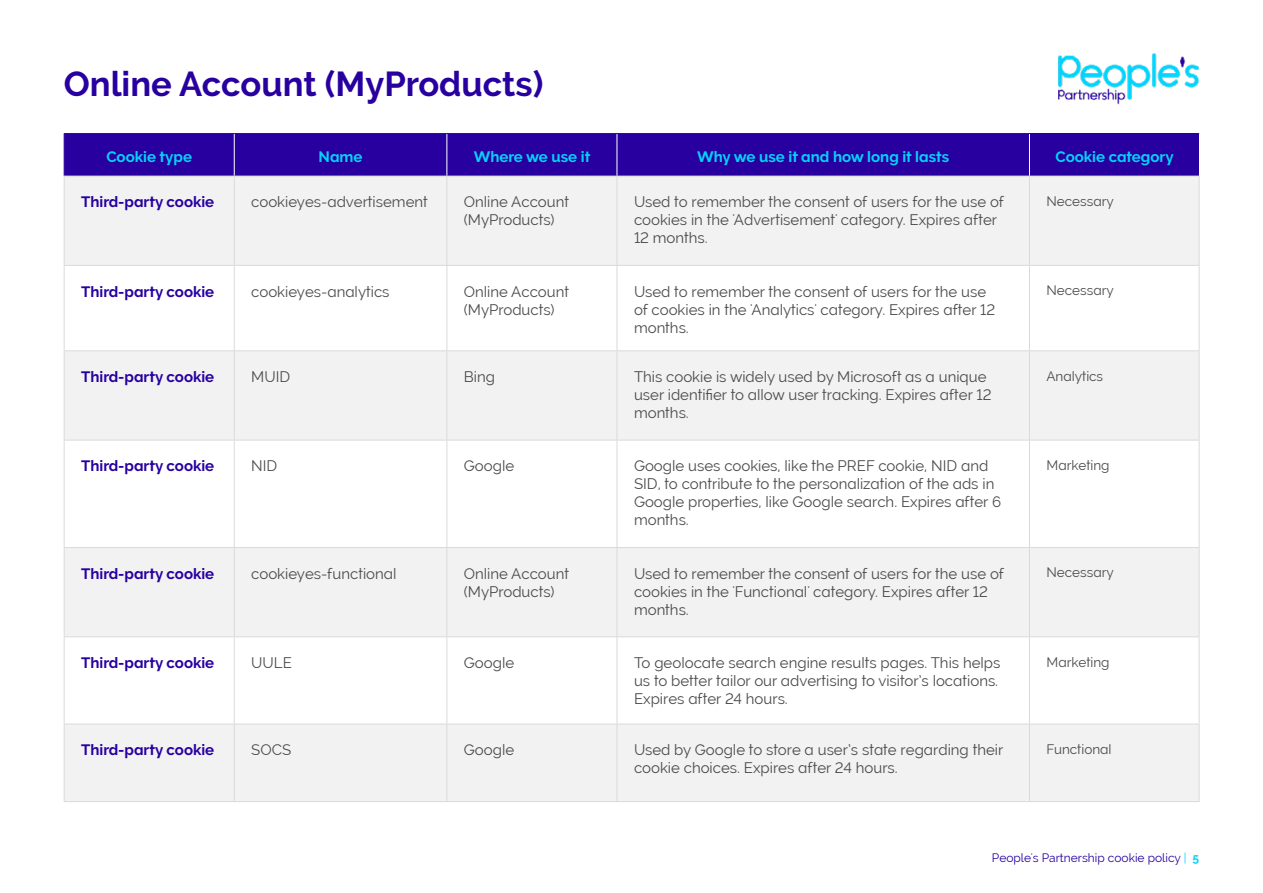
<style>
.page{position:relative;width:1263px;height:893px;background:#fff}
.page>*{position:absolute;margin:0;border:0;box-sizing:border-box;transform-origin:0 0}
.t1{font:700 34.5px "Raleway";color:#2800a0}
.t2{font:15px/18px "Raleway";color:#4a4a49}
.t3{font:700 15px "Raleway";color:#2800a0}
.t4{font:700 15px "Raleway";color:#05d2fa}
.t5{font:13.5px "Raleway";color:#4a4a49}
.t6{font:12px "Raleway";color:#2800a0}
.s1{color:#05d2fa}
.s2{font-weight:700;color:#05d2fa}
</style>
<div class="page">
<img style="left:1058px;top:53px;width:141px;height:52px">
<div style="left:65px;top:134px;width:964px;height:42px;background:#2800a0"></div>
<div style="left:1029px;top:134px;width:170px;height:42px;background:#2800a0"></div>
<div style="left:65px;top:177px;width:1134px;height:624px;background:#f2f2f2"></div>
<svg style="left:65px;top:266px;width:1134px;height:458px"></svg>
<hr style="left:234px;top:134px;width:1px;height:42px;background:#fff">
<hr style="left:446px;top:134px;width:1px;height:42px;background:#fff">
<hr style="left:617px;top:134px;width:1px;height:42px;background:#fff">
<hr style="left:64px;top:134px;width:1px;height:42px;background:#2800a0">
<hr style="left:64px;top:133px;width:170px;height:1px;background:#2800a0">
<hr style="left:234px;top:133px;width:213px;height:1px;background:#2800a0">
<hr style="left:447px;top:133px;width:170px;height:1px;background:#2800a0">
<hr style="left:617px;top:133px;width:412px;height:1px;background:#2800a0">
<hr style="left:64px;top:176px;width:1px;height:89px;background:#dadada">
<hr style="left:1029px;top:176px;width:170px;height:1px;background:#dadada">
<hr style="left:234px;top:176px;width:1px;height:89px;background:#dadada">
<hr style="left:446px;top:176px;width:1px;height:89px;background:#dadada">
<hr style="left:617px;top:176px;width:1px;height:89px;background:#dadada">
<hr style="left:1029px;top:176px;width:1px;height:89px;background:#dadada">
<hr style="left:1199px;top:176px;width:1px;height:89px;background:#dadada">
<hr style="left:64px;top:266px;width:1px;height:84px;background:#dadada">
<hr style="left:64px;top:265px;width:170px;height:1px;background:#dadada">
<hr style="left:234px;top:265px;width:213px;height:1px;background:#dadada">
<hr style="left:447px;top:265px;width:170px;height:1px;background:#dadada">
<hr style="left:617px;top:265px;width:412px;height:1px;background:#dadada">
<hr style="left:234px;top:266px;width:1px;height:84px;background:#dadada">
<hr style="left:446px;top:266px;width:1px;height:84px;background:#dadada">
<hr style="left:617px;top:266px;width:1px;height:84px;background:#dadada">
<hr style="left:1029px;top:351px;width:1px;height:89px;background:#dadada">
<hr style="left:1199px;top:351px;width:1px;height:89px;background:#dadada">
<hr style="left:1029px;top:265px;width:170px;height:1px;background:#dadada">
<hr style="left:1029px;top:266px;width:1px;height:84px;background:#dadada">
<hr style="left:1199px;top:266px;width:1px;height:84px;background:#dadada">
<hr style="left:1029px;top:350px;width:170px;height:1px;background:#dadada">
<hr style="left:1029px;top:134px;width:1px;height:42px;background:#fff">
<hr style="left:1029px;top:133px;width:170px;height:1px;background:#2800a0">
<hr style="left:64px;top:176px;width:170px;height:1px;background:#dadada">
<hr style="left:234px;top:176px;width:213px;height:1px;background:#dadada">
<hr style="left:447px;top:176px;width:170px;height:1px;background:#dadada">
<hr style="left:617px;top:176px;width:412px;height:1px;background:#dadada">
<hr style="left:64px;top:351px;width:1px;height:89px;background:#dadada">
<hr style="left:64px;top:350px;width:170px;height:1px;background:#dadada">
<hr style="left:234px;top:350px;width:213px;height:1px;background:#dadada">
<hr style="left:447px;top:350px;width:170px;height:1px;background:#dadada">
<hr style="left:617px;top:350px;width:412px;height:1px;background:#dadada">
<hr style="left:234px;top:351px;width:1px;height:89px;background:#dadada">
<hr style="left:446px;top:351px;width:1px;height:89px;background:#dadada">
<hr style="left:617px;top:351px;width:1px;height:89px;background:#dadada">
<hr style="left:234px;top:440px;width:213px;height:1px;background:#dadada">
<hr style="left:447px;top:440px;width:170px;height:1px;background:#dadada">
<hr style="left:446px;top:440px;width:1px;height:107px;background:#dadada">
<hr style="left:617px;top:440px;width:412px;height:1px;background:#dadada">
<hr style="left:617px;top:440px;width:1px;height:107px;background:#dadada">
<hr style="left:1029px;top:440px;width:170px;height:1px;background:#dadada">
<hr style="left:1029px;top:440px;width:1px;height:107px;background:#dadada">
<hr style="left:1199px;top:440px;width:1px;height:107px;background:#dadada">
<hr style="left:64px;top:440px;width:170px;height:1px;background:#dadada">
<hr style="left:64px;top:440px;width:1px;height:107px;background:#dadada">
<hr style="left:234px;top:440px;width:1px;height:107px;background:#dadada">
<hr style="left:234px;top:547px;width:213px;height:1px;background:#dadada">
<hr style="left:447px;top:547px;width:170px;height:1px;background:#dadada">
<hr style="left:446px;top:548px;width:1px;height:88px;background:#dadada">
<hr style="left:617px;top:547px;width:412px;height:1px;background:#dadada">
<hr style="left:617px;top:548px;width:1px;height:88px;background:#dadada">
<hr style="left:1029px;top:547px;width:170px;height:1px;background:#dadada">
<hr style="left:1029px;top:548px;width:1px;height:88px;background:#dadada">
<hr style="left:1199px;top:548px;width:1px;height:88px;background:#dadada">
<hr style="left:64px;top:547px;width:170px;height:1px;background:#dadada">
<hr style="left:64px;top:548px;width:1px;height:88px;background:#dadada">
<hr style="left:234px;top:548px;width:1px;height:88px;background:#dadada">
<hr style="left:234px;top:636px;width:213px;height:1px;background:#dadada">
<hr style="left:447px;top:636px;width:170px;height:1px;background:#dadada">
<hr style="left:446px;top:637px;width:1px;height:87px;background:#dadada">
<hr style="left:617px;top:636px;width:412px;height:1px;background:#dadada">
<hr style="left:617px;top:637px;width:1px;height:87px;background:#dadada">
<hr style="left:1029px;top:636px;width:170px;height:1px;background:#dadada">
<hr style="left:1029px;top:637px;width:1px;height:87px;background:#dadada">
<hr style="left:1199px;top:637px;width:1px;height:87px;background:#dadada">
<hr style="left:64px;top:636px;width:170px;height:1px;background:#dadada">
<hr style="left:64px;top:637px;width:1px;height:87px;background:#dadada">
<hr style="left:234px;top:637px;width:1px;height:87px;background:#dadada">
<hr style="left:234px;top:724px;width:213px;height:1px;background:#dadada">
<hr style="left:234px;top:801px;width:213px;height:1px;background:#dadada">
<hr style="left:447px;top:724px;width:170px;height:1px;background:#dadada">
<hr style="left:446px;top:724px;width:1px;height:77px;background:#dadada">
<hr style="left:447px;top:801px;width:170px;height:1px;background:#dadada">
<hr style="left:617px;top:724px;width:412px;height:1px;background:#dadada">
<hr style="left:617px;top:724px;width:1px;height:77px;background:#dadada">
<hr style="left:617px;top:801px;width:412px;height:1px;background:#dadada">
<hr style="left:1029px;top:724px;width:170px;height:1px;background:#dadada">
<hr style="left:1029px;top:724px;width:1px;height:77px;background:#dadada">
<hr style="left:1199px;top:724px;width:1px;height:77px;background:#dadada">
<hr style="left:1029px;top:801px;width:170px;height:1px;background:#dadada">
<hr style="left:64px;top:724px;width:170px;height:1px;background:#dadada">
<hr style="left:64px;top:724px;width:1px;height:77px;background:#dadada">
<hr style="left:234px;top:724px;width:1px;height:77px;background:#dadada">
<hr style="left:64px;top:801px;width:170px;height:1px;background:#dadada">
<h1 class="t1" style="left:64px;top:64px;width:481px">Online Account (MyProducts)</h1>
<p class="t4" style="left:106px;top:148px;width:87px">Cookie type</p>
<p class="t4" style="left:319px;top:148px;width:45px">Name</p>
<p class="t4" style="left:474px;top:148px;width:118px">Where we use it</p>
<p class="t4" style="left:697px;top:148px;width:254px">Why we use it and how long it lasts</p>
<p class="t4" style="left:1055px;top:148px;width:120px">Cookie category</p>
<p class="t3" style="left:81px;top:193px;width:135px">Third-party cookie</p>
<p class="t2" style="left:251px;top:193px;width:178px">cookieyes-advertisement</p>
<p class="t2" style="left:464px;top:193px;width:107px">Online Account (MyProducts)</p>
<p class="t2" style="left:634px;top:193px;width:372px">Used to remember the consent of users for the use of cookies in the 'Advertisement' category. Expires after<br>12 months.</p>
<p class="t5" style="left:1046px;top:193px;width:69px">Necessary</p>
<p class="t3" style="left:81px;top:283px;width:135px">Third-party cookie</p>
<p class="t2" style="left:251px;top:282px;width:140px">cookieyes-analytics</p>
<p class="t2" style="left:464px;top:282px;width:107px">Online Account (MyProducts)</p>
<p class="t2" style="left:634px;top:282px;width:363px">Used to remember the consent of users for the use of cookies in the 'Analytics' category. Expires after 12 months.</p>
<p class="t5" style="left:1046px;top:282px;width:69px">Necessary</p>
<p class="t3" style="left:81px;top:368px;width:135px">Third-party cookie</p>
<p class="t2" style="left:251px;top:368px;width:40px">MUID</p>
<p class="t2" style="left:464px;top:368px;width:33px">Bing</p>
<p class="t2" style="left:634px;top:368px;width:359px">This cookie is widely used by Microsoft as a unique user identifier to allow user tracking. Expires after 12 months.</p>
<p class="t5" style="left:1046px;top:368px;width:58px">Analytics</p>
<p class="t3" style="left:81px;top:457px;width:135px">Third-party cookie</p>
<p class="t2" style="left:251px;top:457px;width:28px">NID</p>
<p class="t2" style="left:464px;top:457px;width:52px">Google</p>
<p class="t2" style="left:634px;top:457px;width:369px">Google uses cookies, like the PREF cookie, NID and SID, to contribute to the personalization of the ads in Google properties, like Google search. Expires after 6 months.</p>
<p class="t5" style="left:1046px;top:457px;width:65px">Marketing</p>
<p class="t3" style="left:81px;top:565px;width:135px">Third-party cookie</p>
<p class="t2" style="left:251px;top:564px;width:147px">cookieyes-functional</p>
<p class="t2" style="left:464px;top:564px;width:107px">Online Account (MyProducts)</p>
<p class="t2" style="left:634px;top:564px;width:372px">Used to remember the consent of users for the use of cookies in the 'Functional' category. Expires after 12 months.</p>
<p class="t5" style="left:1046px;top:565px;width:69px">Necessary</p>
<p class="t3" style="left:81px;top:654px;width:135px">Third-party cookie</p>
<p class="t2" style="left:251px;top:654px;width:42px">UULE</p>
<p class="t2" style="left:464px;top:654px;width:52px">Google</p>
<p class="t2" style="left:634px;top:654px;width:368px">To geolocate search engine results pages. This helps us to better tailor our advertising to visitor’s locations.<br>Expires after 24 hours.</p>
<p class="t5" style="left:1046px;top:654px;width:65px">Marketing</p>
<p class="t3" style="left:81px;top:741px;width:135px">Third-party cookie</p>
<p class="t2" style="left:251px;top:741px;width:41px">SOCS</p>
<p class="t2" style="left:464px;top:741px;width:52px">Google</p>
<p class="t2" style="left:634px;top:741px;width:371px">Used by Google to store a user’s state regarding their cookie choices. Expires after 24 hours.</p>
<p class="t5" style="left:1046px;top:741px;width:67px">Functional</p>
<p class="t6" style="left:992px;top:850px;width:209px">People's Partnership cookie policy <span class="s1">|</span> <span class="s2">5</span></p>
</div>
